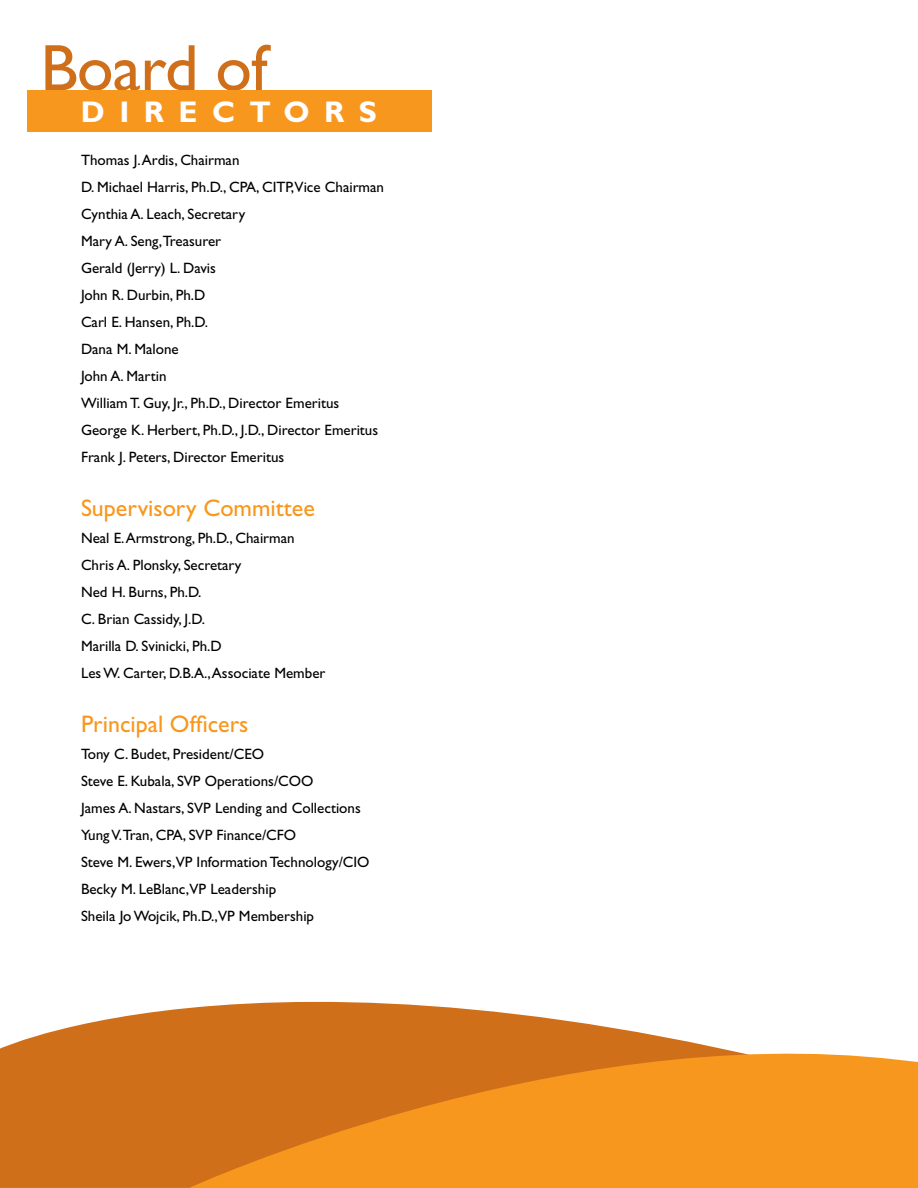
<style>
.page{position:relative;width:918px;height:1188px;background:#fff}
.page>*{position:absolute;margin:0;border:0;box-sizing:border-box;transform-origin:0 0}
.t1{font:66px "Gill Sans";letter-spacing:-.01em;color:#d06f1a}
.t2{font:700 30px "Gill Sans";letter-spacing:.48em;color:#fff}
.t3{font:24px "Gill Sans";color:#f8971d}
.t4{font:15px/27px "Gill Sans";color:#000}
</style>
<div class="page">
<svg style="left:0;top:1001px;width:918px;height:187px;background:#e69139"></svg>
<div style="left:27px;top:90px;width:404px;height:41px;background:#f8971d"></div>
<h1 class="t1" style="left:40px;top:30px;width:229px">Board of</h1>
<h2 class="t2" style="left:81px;top:94px;width:298px">DIRECTORS</h2>
<p class="t4" style="left:81px;top:147px;width:305px">Thomas J. Ardis, Chairman<br>D. Michael Harris, Ph.D., CPA, CITP,Vice Chairman<br>Cynthia A. Leach, Secretary<br>Mary A. Seng,Treasurer<br>Gerald (Jerry) L. Davis<br>John R. Durbin, Ph.D<br>Carl E. Hansen, Ph.D.<br>Dana M. Malone<br>John A. Martin<br>William T. Guy, Jr., Ph.D., Director Emeritus<br>George K. Herbert, Ph.D., J.D., Director Emeritus<br>Frank J. Peters, Director Emeritus</p>
<h3 class="t3" style="left:81px;top:494px;width:235px">Supervisory Committee</h3>
<p class="t4" style="left:81px;top:525px;width:246px">Neal E. Armstrong, Ph.D., Chairman<br>Chris A. Plonsky, Secretary<br>Ned H. Burns, Ph.D.<br>C. Brian Cassidy, J.D.<br>Marilla D. Svinicki, Ph.D<br>Les W. Carter, D.B.A., Associate Member</p>
<h3 class="t3" style="left:81px;top:710px;width:169px">Principal Officers</h3>
<p class="t4" style="left:81px;top:741px;width:290px">Tony C. Budet, President/CEO<br>Steve E. Kubala, SVP Operations/COO<br>James A. Nastars, SVP Lending and Collections Yung V.Tran, CPA, SVP Finance/CFO<br>Steve M. Ewers,VP Information Technology/CIO Becky M. LeBlanc,VP Leadership<br>Sheila Jo Wojcik, Ph.D.,VP Membership</p>
</div>
